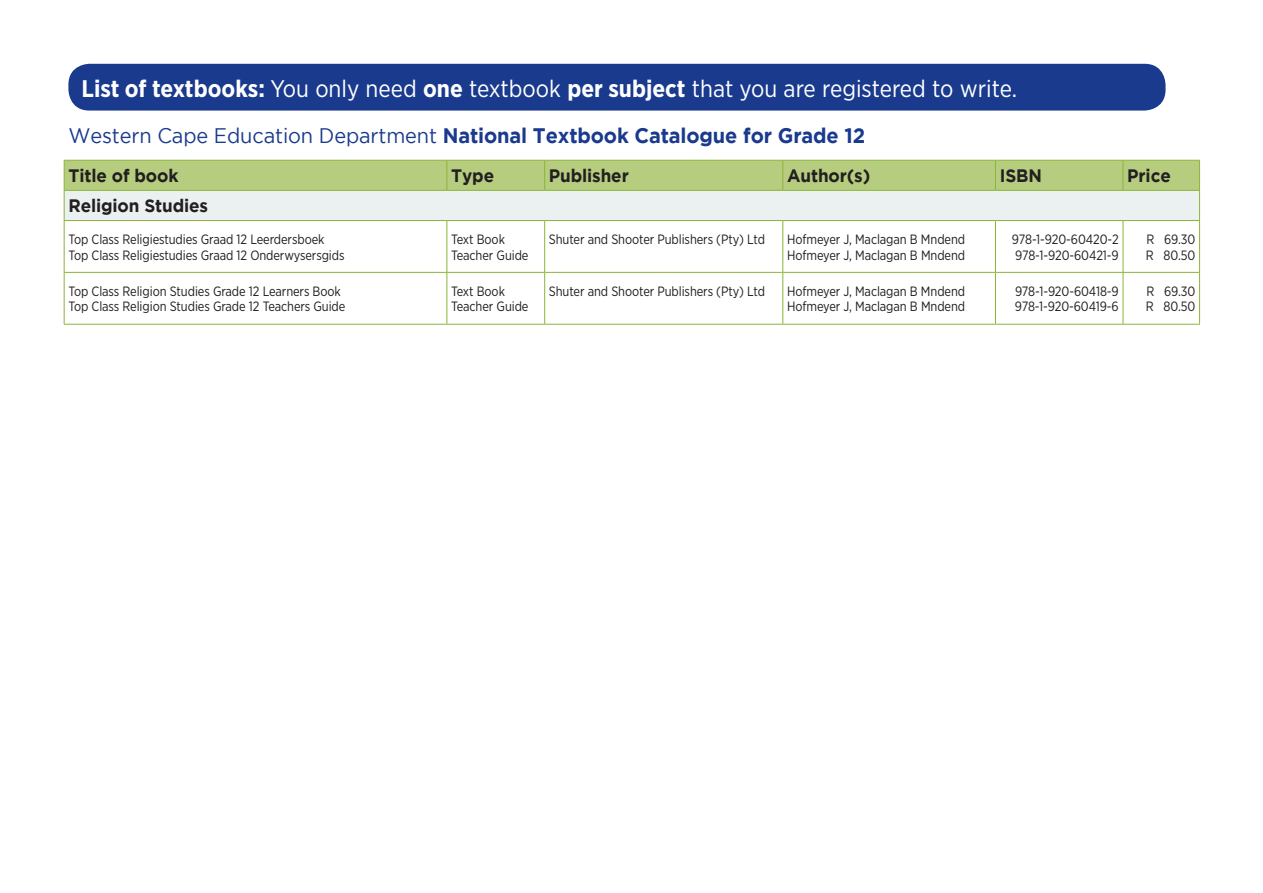
<style>
.page{position:relative;width:1263px;height:893px;background:#fff}
.page>*{position:absolute;margin:0;border:0;box-sizing:border-box;transform-origin:0 0}
.t1{font:24px "Gotham Narrow";color:#fff}
.t2{font:700 21px "Gotham";letter-spacing:-.005em;color:#193a8d;scale:.95 1}
.t3{font:700 18px "Gotham";letter-spacing:-.005em;color:#231f20;scale:.95 1}
.t4{font:13.5px/15.6px "Gotham Narrow";letter-spacing:-.005em;color:#211d1e;scale:.95 1}
.s1{font-weight:700}
.s2{font-weight:400}
</style>
<div class="page">
<hr style="left:64px;top:220px;width:383px;height:1px;background:#8cb436">
<hr style="left:447px;top:220px;width:98px;height:1px;background:#8cb436">
<hr style="left:545px;top:220px;width:238px;height:1px;background:#8cb436">
<hr style="left:783px;top:220px;width:212px;height:1px;background:#8cb436">
<hr style="left:995px;top:220px;width:128px;height:1px;background:#8cb436">
<hr style="left:1123px;top:220px;width:77px;height:1px;background:#8cb436">
<hr style="left:64px;top:324px;width:383px;height:1px;background:#8cb436">
<hr style="left:447px;top:324px;width:98px;height:1px;background:#8cb436">
<hr style="left:545px;top:324px;width:238px;height:1px;background:#8cb436">
<hr style="left:783px;top:324px;width:212px;height:1px;background:#8cb436">
<hr style="left:995px;top:324px;width:128px;height:1px;background:#8cb436">
<hr style="left:1123px;top:324px;width:77px;height:1px;background:#8cb436">
<svg style="left:64px;top:160px;width:1136px;height:60px;background:#ceddb4"></svg>
<hr style="left:64px;top:221px;width:1px;height:51px;background:#8cb436">
<hr style="left:64px;top:273px;width:1px;height:51px;background:#8cb436">
<hr style="left:446px;top:221px;width:1px;height:51px;background:#8cb436">
<hr style="left:544px;top:221px;width:1px;height:51px;background:#8cb436">
<hr style="left:782px;top:221px;width:1px;height:51px;background:#8cb436">
<hr style="left:995px;top:221px;width:1px;height:51px;background:#8cb436">
<hr style="left:1123px;top:221px;width:1px;height:51px;background:#8cb436">
<hr style="left:1199px;top:221px;width:1px;height:51px;background:#8cb436">
<hr style="left:446px;top:273px;width:1px;height:51px;background:#8cb436">
<hr style="left:544px;top:273px;width:1px;height:51px;background:#8cb436">
<hr style="left:782px;top:273px;width:1px;height:51px;background:#8cb436">
<hr style="left:995px;top:273px;width:1px;height:51px;background:#8cb436">
<hr style="left:1123px;top:273px;width:1px;height:51px;background:#8cb436">
<hr style="left:1199px;top:273px;width:1px;height:51px;background:#8cb436">
<hr style="left:64px;top:272px;width:383px;height:1px;background:#8cb436">
<hr style="left:447px;top:272px;width:98px;height:1px;background:#8cb436">
<hr style="left:545px;top:272px;width:238px;height:1px;background:#8cb436">
<hr style="left:783px;top:272px;width:212px;height:1px;background:#8cb436">
<hr style="left:995px;top:272px;width:128px;height:1px;background:#8cb436">
<hr style="left:1123px;top:272px;width:77px;height:1px;background:#8cb436">
<div style="left:68px;top:64px;width:1097px;height:47px;background:#193a8d;border-radius:21px"></div>
<h1 class="t1" style="left:81px;top:74px;width:937px"><span class="s1">List of textbooks:</span> You only need <span class="s1">one</span> textbook <span class="s1">per subject</span> that you are registered to write.</h1>
<h2 class="t2" style="left:68px;top:124px;width:840px"><span class="s2">Western Cape Education Department</span> National Textbook Catalogue for Grade 12</h2>
<h3 class="t3" style="left:68px;top:165px;width:117px">Title of book</h3>
<h3 class="t3" style="left:451px;top:165px;width:47px">Type</h3>
<h3 class="t3" style="left:549px;top:165px;width:86px">Publisher</h3>
<h3 class="t3" style="left:787px;top:165px;width:89px">Author(s)</h3>
<h3 class="t3" style="left:1000px;top:165px;width:46px">ISBN</h3>
<h3 class="t3" style="left:1127px;top:165px;width:47px">Price</h3>
<h3 class="t3" style="left:68px;top:195px;width:149px">Religion Studies</h3>
<p class="t4" style="left:68px;top:231px;width:292px">Top Class Religiestudies Graad 12 Leerdersboek<br>Top Class Religiestudies Graad 12 Onderwysersgids</p>
<p class="t4" style="left:451px;top:231px;width:83px">Text Book<br>Teacher Guide</p>
<p class="t4" style="left:549px;top:231px;width:229px">Shuter and Shooter Publishers (Pty) Ltd</p>
<p class="t4" style="left:787px;top:231px;width:189px">Hofmeyer J, Maclagan B Mndend<br>Hofmeyer J, Maclagan B Mndend</p>
<p class="t4" style="left:1012px;top:231px;width:114px">978-1-920-60420-2<br>978-1-920-60421-9</p>
<p class="t4" style="left:1146px;top:231px;width:53px">R 69.30<br>R 80.50</p>
<p class="t4" style="left:68px;top:283px;width:293px">Top Class Religion Studies Grade 12 Learners Book<br>Top Class Religion Studies Grade 12 Teachers Guide</p>
<p class="t4" style="left:451px;top:283px;width:83px">Text Book<br>Teacher Guide</p>
<p class="t4" style="left:549px;top:283px;width:229px">Shuter and Shooter Publishers (Pty) Ltd</p>
<p class="t4" style="left:787px;top:283px;width:189px">Hofmeyer J, Maclagan B Mndend<br>Hofmeyer J, Maclagan B Mndend</p>
<p class="t4" style="left:1015px;top:283px;width:111px">978-1-920-60418-9<br>978-1-920-60419-6</p>
<p class="t4" style="left:1146px;top:283px;width:53px">R 69.30<br>R 80.50</p>
</div>
